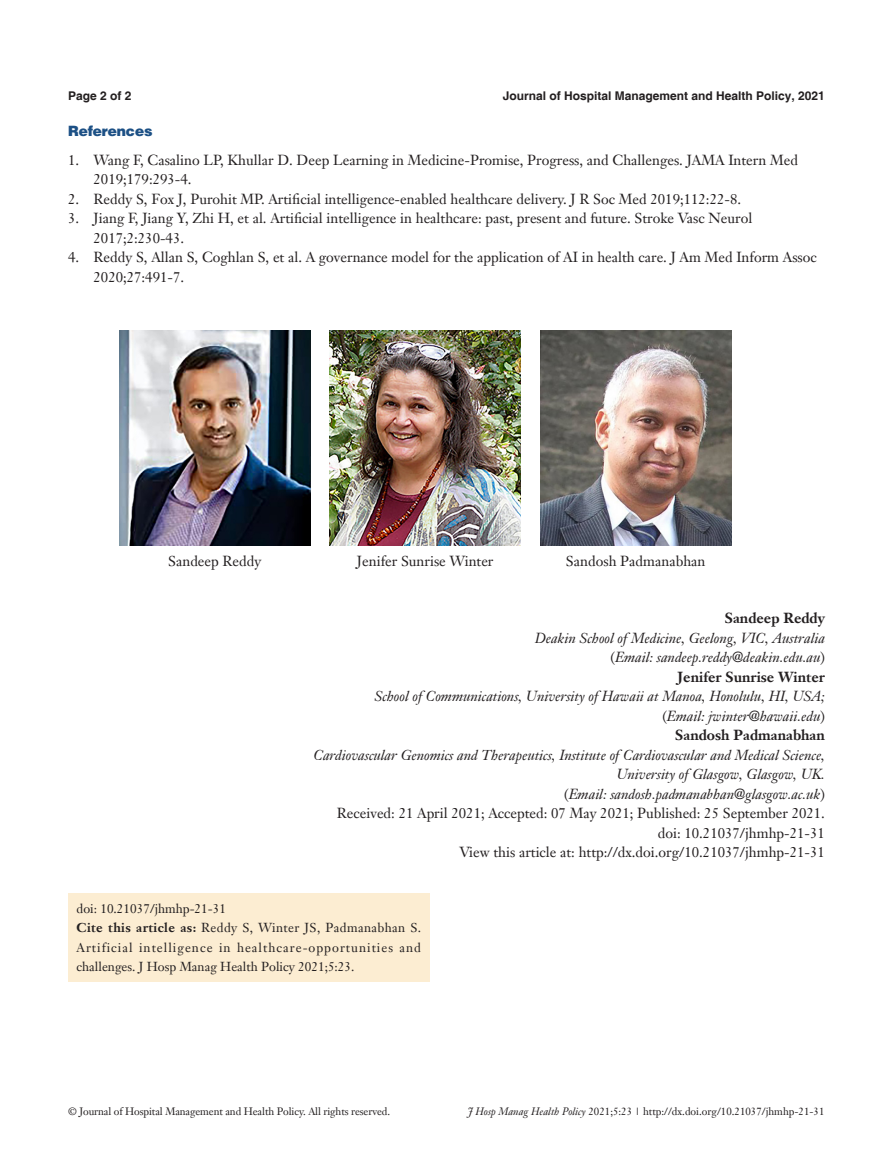
<style>
.page{position:relative;width:893px;height:1170px;background:#fff}
.page>*{position:absolute;margin:0;border:0;box-sizing:border-box;transform-origin:0 0}
.t1{font:14.25px/19.5px "Janson Text LT";color:#231f20}
.t2{font:italic 14.25px/19.5px "Janson Text LT";color:#231f20;text-align:right}
.t3{font:700 14.25px "Janson Text LT";color:#231f20}
.一级标题正体{font:900 14.25px "Helvetica";color:#1c5085}
.Cite{font:12.75px/19.5px "Janson Text LT";color:#231f20;text-align:justify}
.t4{font:700 12px "Helvetica";color:#231f20}
.t5{font:10.5px "Janson Text LT";letter-spacing:-.01em;color:#231f20}
.s1{font-style:normal}
.s2{font-weight:700}
.s3{font-style:italic}
</style>
<div class="page">
<img style="left:119px;top:330px;width:191px;height:216px">
<img style="left:330px;top:330px;width:191px;height:216px">
<img style="left:540px;top:330px;width:191px;height:216px">
<div style="left:68px;top:893px;width:361px;height:88px;background:#fcedd2"></div>
<p class="t4" style="left:68px;top:88px;width:65px">Page 2 of 2</p>
<p class="t4" style="left:503px;top:88px;width:324px">Journal of Hospital Management and Health Policy, 2021</p>
<p class="一级标题正体" style="left:68px;top:121px;width:86px">References</p>
<p class="t1" style="left:94px;top:150px;width:706px;text-indent:-26px">1. Wang F, Casalino LP, Khullar D. Deep Learning in Medicine-Promise, Progress, and Challenges. JAMA Intern Med<br>2019;179:293-4.</p>
<p class="t1" style="left:68px;top:189px;width:674px">2. Reddy S, Fox J, Purohit MP. Artificial intelligence-enabled healthcare delivery. J R Soc Med 2019;112:22-8.</p>
<p class="t1" style="left:94px;top:208px;width:660px;text-indent:-26px">3. Jiang F, Jiang Y, Zhi H, et al. Artificial intelligence in healthcare: past, present and future. Stroke Vasc Neurol<br>2017;2:230-43.</p>
<p class="t1" style="left:94px;top:247px;width:725px;text-indent:-26px">4. Reddy S, Allan S, Coghlan S, et al. A governance model for the application of AI in health care. J Am Med Inform Assoc<br>2020;27:491-7.</p>
<p class="t1" style="left:168px;top:551px;width:95px">Sandeep Reddy</p>
<p class="t1" style="left:357px;top:551px;width:138px">Jenifer Sunrise Winter</p>
<p class="t1" style="left:566px;top:551px;width:141px">Sandosh Padmanabhan</p>
<p class="t3" style="left:725px;top:609px;width:102px">Sandeep Reddy</p>
<p class="t2" style="left:535px;top:628px;width:292px">Deakin School of Medicine, Geelong, VIC, Australia</p>
<p class="t2" style="left:611px;top:647px;width:216px"><span class="s1">(</span>Email: sandeep.reddy@deakin.edu.au<span class="s1">)</span></p>
<p class="t3" style="left:677px;top:667px;width:149px">Jenifer Sunrise Winter</p>
<p class="t2" style="left:374px;top:686px;width:452px">School of Communications, University of Hawaii at Manoa, Honolulu, HI, USA;</p>
<p class="t2" style="left:662px;top:706px;width:164px"><span class="s1">(</span>Email: jwinter@hawaii.edu<span class="s1">)</span></p>
<p class="t3" style="left:675px;top:726px;width:151px">Sandosh Padmanabhan</p>
<p class="t2" style="left:314px;top:745px;width:513px">Cardiovascular Genomics and Therapeutics, Institute of Cardiovascular and Medical Science,<br>University of Glasgow, Glasgow, UK.</p>
<p class="t2" style="left:564px;top:784px;width:262px"><span class="s1">(</span>Email: sandosh.padmanabhan@glasgow.ac.uk<span class="s1">)</span></p>
<p class="t1" style="left:337px;top:803px;width:489px">Received: 21 April 2021; Accepted: 07 May 2021; Published: 25 September 2021.</p>
<p class="t1" style="left:658px;top:822px;width:169px">doi: 10.21037/jhmhp-21-31</p>
<p class="t1" style="left:459px;top:842px;width:367px">View this article at: http://dx.doi.org/10.21037/jhmhp-21-31</p>
<p class="Cite" style="left:77px;top:898px;width:151px">doi: 10.21037/jhmhp-21-31</p>
<p class="Cite" style="left:77px;top:917px;width:346px"><span class="s2">Cite this article as:</span> Reddy S, Winter JS, Padmanabhan S.<br>Artificial intelligence in healthcare-opportunities and challenges. J Hosp Manag Health Policy 2021;5:23.</p>
<p class="t5" style="left:68px;top:1104px;width:324px">© Journal of Hospital Management and Health Policy. All rights reserved.</p>
<p class="t5" style="left:468px;top:1104px;width:358px"><span class="s3">J Hosp Manag Health Policy</span> 2021;5:23 | http://dx.doi.org/10.21037/jhmhp-21-31</p>
</div>
